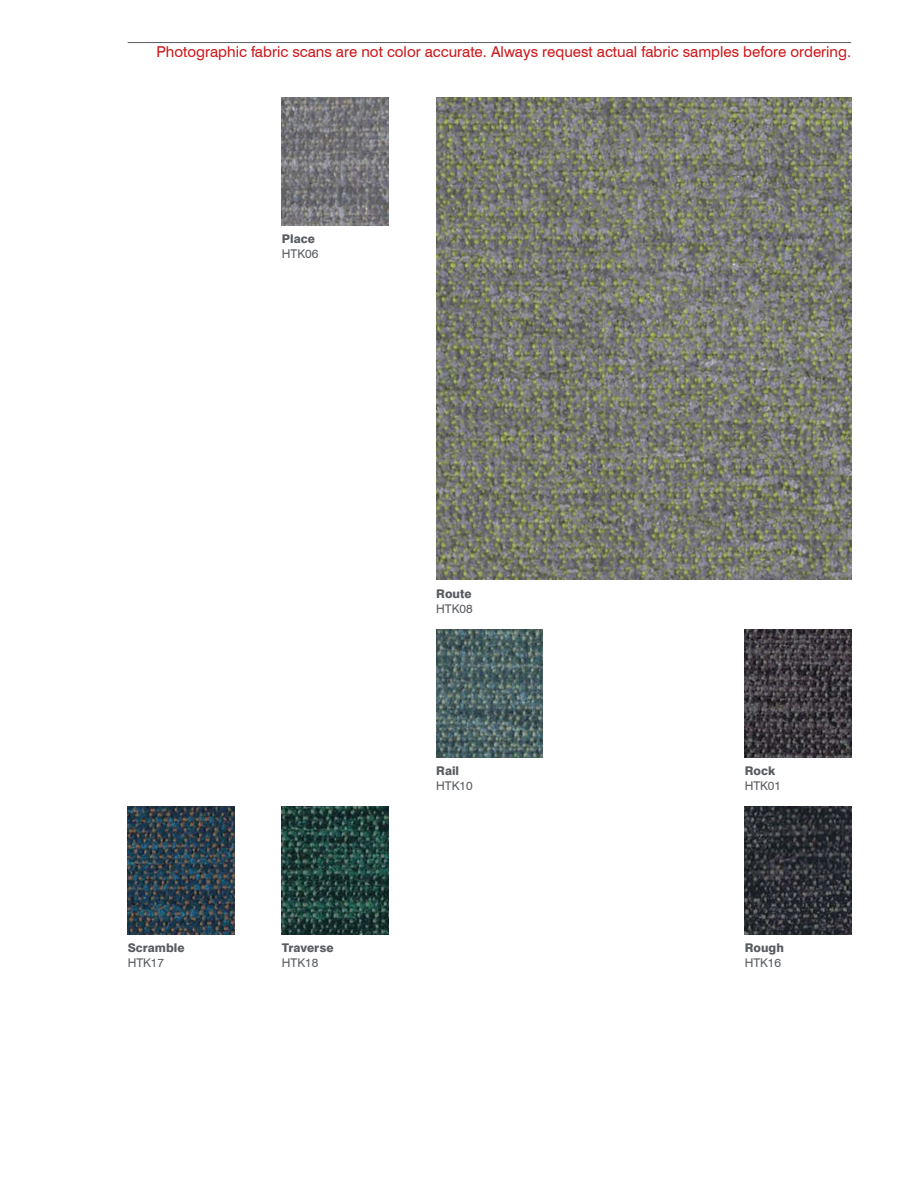
<style>
.page{position:relative;width:915px;height:1187px;background:#fff}
.page>*{position:absolute;margin:0;border:0;box-sizing:border-box;transform-origin:0 0}
.t1{font:15px "Swiss 721 BT";color:#cd171a}
.t2{font:800 12px "Swiss 721 BT";color:#595c61}
.t3{font:12px "Swiss 721 BT";color:#595c61}
</style>
<div class="page">
<hr style="left:128px;top:42px;width:722px;height:1px;background:#595c61">
<img style="left:282px;top:98px;width:106px;height:127px">
<img style="left:436px;top:98px;width:414px;height:482px">
<img style="left:436px;top:629px;width:106px;height:128px">
<img style="left:744px;top:629px;width:106px;height:128px">
<img style="left:128px;top:806px;width:106px;height:128px">
<img style="left:282px;top:806px;width:106px;height:128px">
<img style="left:744px;top:806px;width:106px;height:128px">
<p class="t1" style="left:156px;top:43px;width:696px">Photographic fabric scans are not color accurate. Always request actual fabric samples before ordering.</p>
<p class="t2" style="left:282px;top:231px;width:34px">Place</p>
<p class="t3" style="left:282px;top:246px;width:38px">HTK06</p>
<p class="t2" style="left:128px;top:940px;width:58px">Scramble</p>
<p class="t3" style="left:128px;top:955px;width:38px">HTK17</p>
<p class="t2" style="left:282px;top:940px;width:53px">Traverse</p>
<p class="t3" style="left:282px;top:955px;width:38px">HTK18</p>
<p class="t2" style="left:436px;top:586px;width:37px">Route</p>
<p class="t3" style="left:436px;top:601px;width:38px">HTK08</p>
<p class="t2" style="left:436px;top:763px;width:24px">Rail</p>
<p class="t3" style="left:436px;top:778px;width:38px">HTK10</p>
<p class="t2" style="left:744px;top:763px;width:32px">Rock</p>
<p class="t3" style="left:744px;top:778px;width:38px">HTK01</p>
<p class="t2" style="left:744px;top:940px;width:41px">Rough</p>
<p class="t3" style="left:744px;top:955px;width:38px">HTK16</p>
</div>
